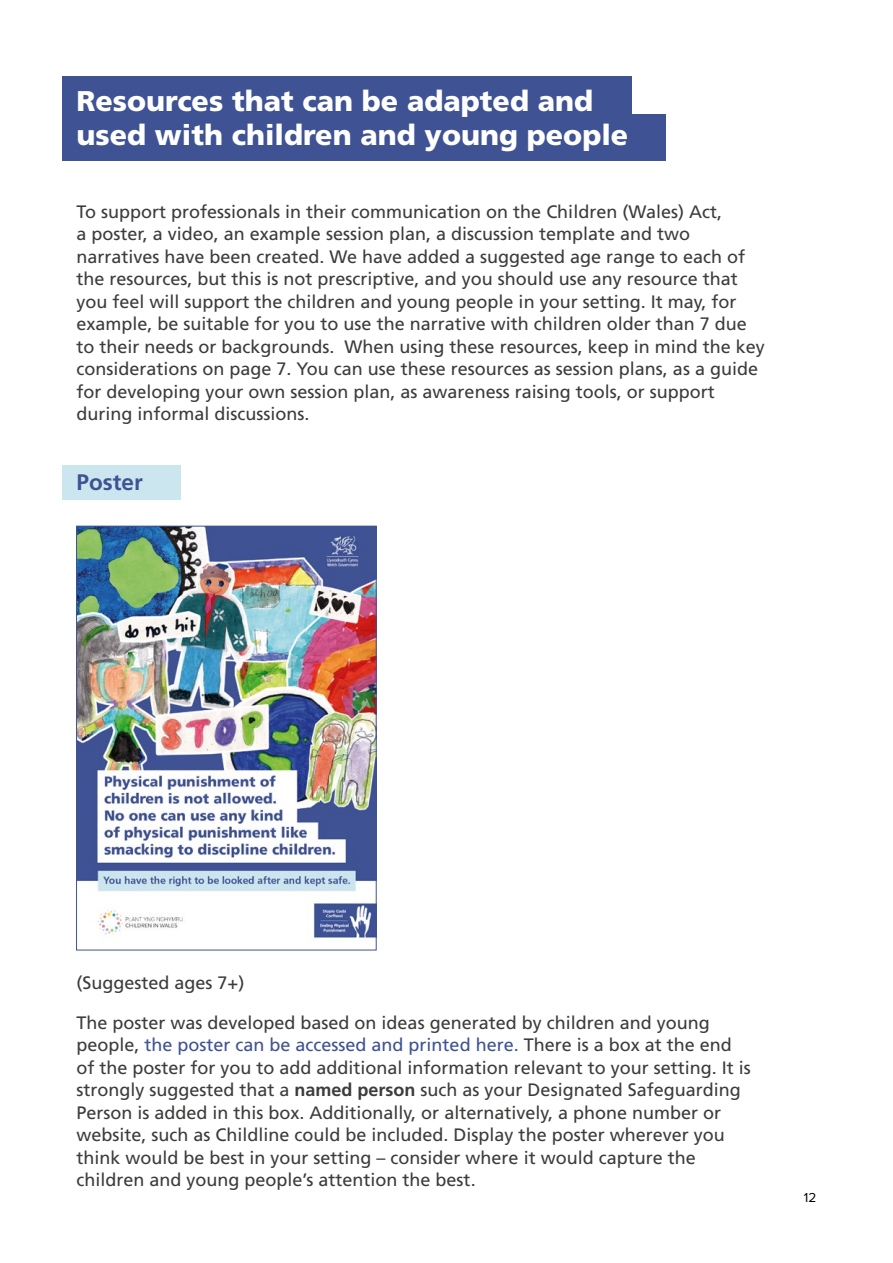
<style>
.page{position:relative;width:893px;height:1263px;background:#fff}
.page>*{position:absolute;margin:0;border:0;box-sizing:border-box;transform-origin:0 0}
.t1{font:900 28.5px/34.2px "Frutiger LT Std";color:#fff}
.t2{font:700 22.5px "Frutiger LT Std";color:#3f5293}
.t3{font:18px/22.5px "Frutiger LT Std";color:#3c3c3b}
.t4{font:13.5px "Proxima Nova";color:#000}
.s1{color:#3f5293}
.s2{font-weight:700}
</style>
<div class="page">
<div style="left:62px;top:77px;width:569px;height:46px;background:#3f5293"></div>
<div style="left:62px;top:115px;width:604px;height:46px;background:#3f5293"></div>
<div style="left:62px;top:466px;width:119px;height:34px;background:#cce6ef"></div>
<img style="left:78px;top:528px;width:296px;height:411px">
<div style="left:76px;top:526px;width:300px;height:424px;border:1px solid #3f5293"></div>
<h1 class="t1" style="left:77px;top:84px;width:553px">Resources that can be adapted and used with children and young people</h1>
<p class="t3" style="left:77px;top:200px;width:690px">To support professionals in their communication on the Children (Wales) Act,<br>a poster, a video, an example session plan, a discussion template and two narratives have been created. We have added a suggested age range to each of the resources, but this is not prescriptive, and you should use any resource that you feel will support the children and young people in your setting. It may, for example, be suitable for you to use the narrative with children older than 7 due to their needs or backgrounds. When using these resources, keep in mind the key considerations on page 7. You can use these resources as session plans, as a guide for developing your own session plan, as awareness raising tools, or support during informal discussions.</p>
<h2 class="t2" style="left:77px;top:469px;width:68px">Poster</h2>
<p class="t3" style="left:77px;top:972px;width:169px">(Suggested ages 7+)</p>
<p class="t3" style="left:77px;top:1011px;width:676px">The poster was developed based on ideas generated by children and young people, <span class="s1">the poster can be accessed and printed here.</span> There is a box at the end of the poster for you to add additional information relevant to your setting. It is strongly suggested that a <span class="s2">named person</span> such as your Designated Safeguarding Person is added in this box. Additionally, or alternatively, a phone number or website, such as Childline could be included. Display the poster wherever you think would be best in your setting – consider where it would capture the children and young people’s attention the best.</p>
<p class="t4" style="left:804px;top:1188px;width:14px">12</p>
</div>
